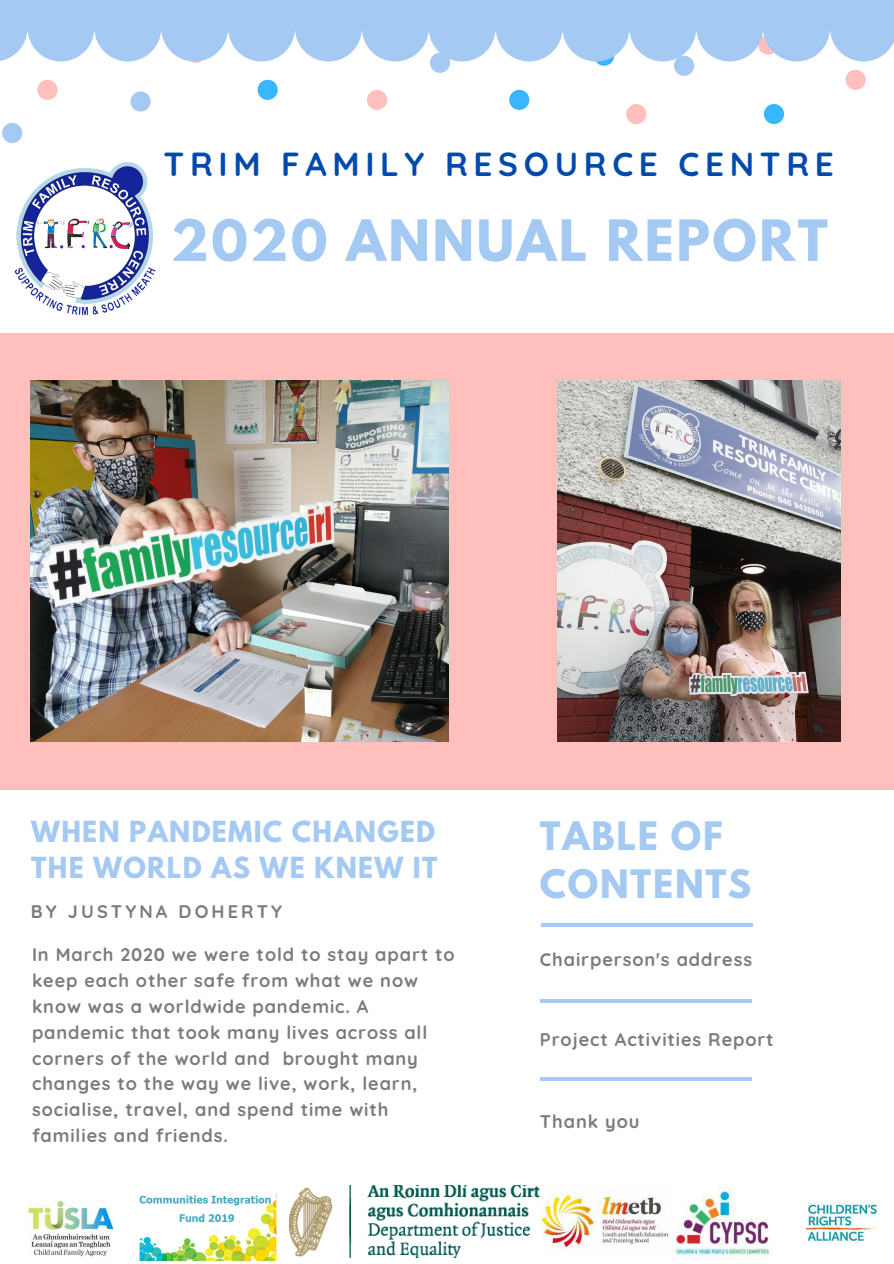
<style>
.page{position:relative;width:894px;height:1264px;background:#fff}
.page>*{position:absolute;margin:0;border:0;box-sizing:border-box;transform-origin:0 0}
.t1{font:700 50.4px "League Spartan";letter-spacing:.05em;color:#a4c9f2}
.t2{font:700 34.8px/48.4px "League Spartan";letter-spacing:.05em;color:#a4c9f2}
.t3{font:700 33.3px "Quicksand";letter-spacing:.17em;color:#004aad}
.t4{font:700 25.65px/36px "League Spartan";letter-spacing:.05em;color:#a4c9f2}
.t5{font:700 18.15px/26px "Quicksand";letter-spacing:.05em;color:#7b7b7b}
.t6{font:700 18.15px "Quicksand";letter-spacing:.17em;color:#7b7b7b}
</style>
<div class="page">
<svg style="left:509px;top:90px;width:20px;height:20px"></svg>
<svg style="left:594px;top:61px;width:19px;height:5px"></svg>
<svg style="left:763px;top:104px;width:20px;height:20px"></svg>
<svg style="left:257px;top:80px;width:21px;height:20px"></svg>
<svg style="left:674px;top:61px;width:20px;height:15px"></svg>
<svg style="left:130px;top:91px;width:21px;height:21px"></svg>
<svg style="left:2px;top:123px;width:20px;height:20px"></svg>
<svg style="left:430px;top:61px;width:20px;height:12px"></svg>
<svg style="left:367px;top:90px;width:20px;height:20px"></svg>
<svg style="left:37px;top:80px;width:20px;height:20px"></svg>
<svg style="left:626px;top:104px;width:20px;height:20px"></svg>
<svg style="left:190px;top:61px;width:11px;height:2px"></svg>
<svg style="left:845px;top:70px;width:20px;height:20px"></svg>
<div style="left:0;top:333px;width:893px;height:456px;background:#ffc0bd"></div>
<svg style="left:0;top:0;width:893px;height:61px;background:#adcef3"></svg>
<svg style="left:540px;top:999px;width:211px;height:3px"></svg>
<hr style="left:540px;top:1077px;width:211px;height:3px;background:#a4c9f2">
<hr style="left:541px;top:923px;width:211px;height:4px;background:#a4c9f2">
<img style="left:31px;top:381px;width:418px;height:360px">
<img style="left:557px;top:381px;width:283px;height:360px">
<img style="left:14px;top:162px;width:142px;height:154px">
<img style="left:27px;top:1200px;width:87px;height:57px">
<img style="left:139px;top:1194px;width:138px;height:67px">
<img style="left:290px;top:1185px;width:249px;height:72px">
<img style="left:541px;top:1192px;width:128px;height:56px">
<img style="left:669px;top:1186px;width:101px;height:73px">
<img style="left:802px;top:1200px;width:75px;height:45px">
<p class="t3" style="left:163px;top:142px;width:671px">TRIM FAMILY RESOURCE CENTRE</p>
<p class="t1" style="left:171px;top:215px;width:658px">2020 ANNUAL REPORT</p>
<p class="t4" style="left:31px;top:816px;width:407px">WHEN PANDEMIC CHANGED<br>THE WORLD AS WE KNEW IT</p>
<p class="t6" style="left:31px;top:899px;width:253px">BY JUSTYNA DOHERTY</p>
<p class="t5" style="left:32px;top:941px;width:424px">In March 2020 we were told to stay apart to keep each other safe from what we now know was a worldwide pandemic. A pandemic that took many lives across all corners of the world and brought many changes to the way we live, work, learn, socialise, travel, and spend time with families and friends.</p>
<p class="t2" style="left:540px;top:816px;width:213px">TABLE OF<br>CONTENTS</p>
<p class="t5" style="left:540px;top:946px;width:214px">Chairperson's address</p>
<p class="t5" style="left:540px;top:1025px;width:235px">Project Activities Report</p>
<p class="t5" style="left:540px;top:1108px;width:101px">Thank you</p>
</div>
